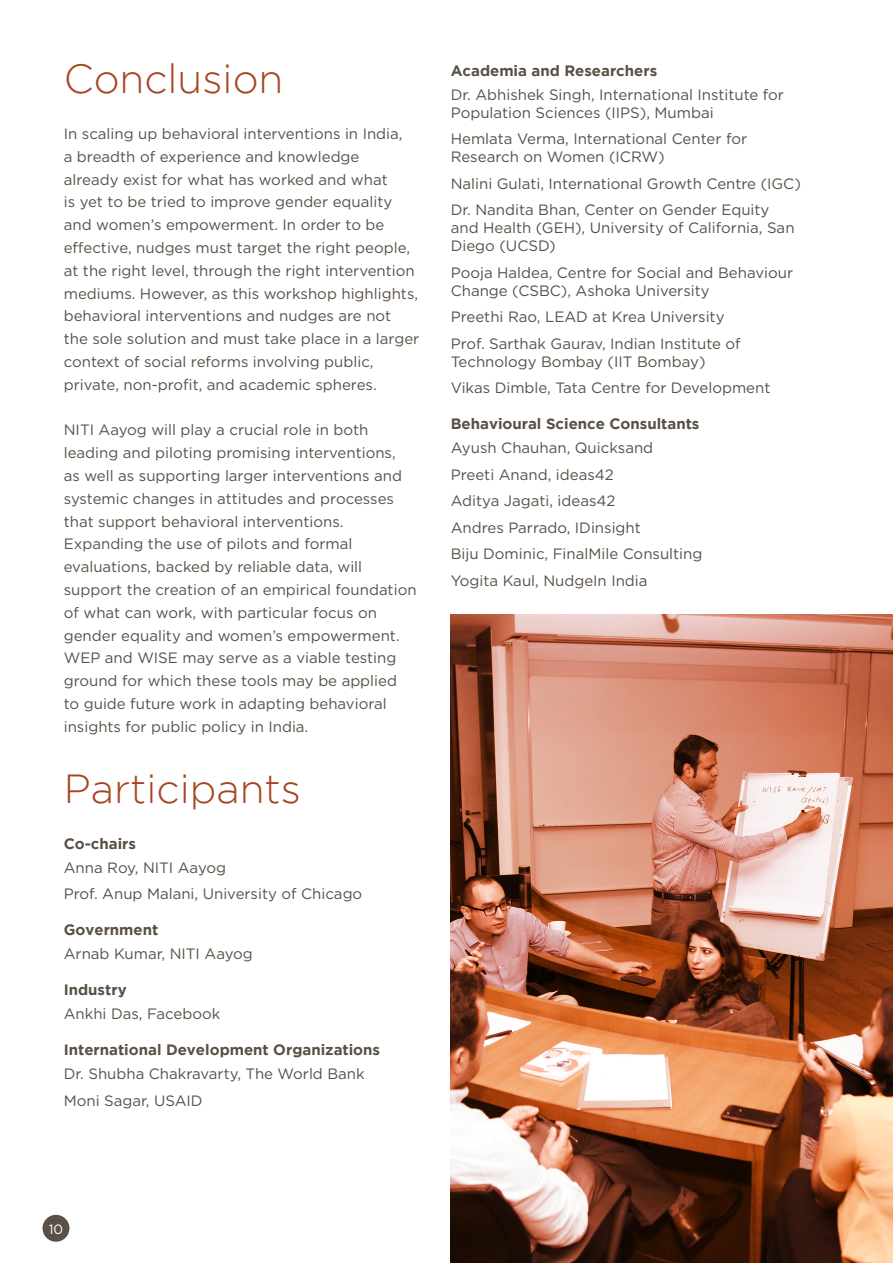
<style>
.page{position:relative;width:893px;height:1263px;background:#fff}
.page>*{position:absolute;margin:0;border:0;box-sizing:border-box;transform-origin:0 0}
.t1{font:300 40.5px "Gotham";color:#a64521}
.t2{font:15px/22.8px "Gotham";color:#595047}
.t3{font:700 15px "Gotham";color:#595047}
.t4{font:13.5px "Gotham";color:#fff}
</style>
<div class="page">
<div style="left:43px;top:1215px;width:26px;height:27px;background:#595047;border-radius:50%"></div>
<svg style="left:451px;top:614px;width:442px;height:649px;background:#b4785f"></svg>
<p class="t1" style="left:64px;top:57px;width:221px">Conclusion</p>
<p class="t2" style="left:64px;top:122px;width:357px">In scaling up behavioral interventions in India,<br>a breadth of experience and knowledge<br>already exist for what has worked and what<br>is yet to be tried to improve gender equality and women’s empowerment. In order to be effective, nudges must target the right people, at the right level, through the right intervention mediums. However, as this workshop highlights, behavioral interventions and nudges are not<br>the sole solution and must take place in a larger context of social reforms involving public, private, non-profit, and academic spheres.</p>
<p class="t2" style="left:64px;top:418px;width:354px">NITI Aayog will play a crucial role in both leading and piloting promising interventions,<br>as well as supporting larger interventions and systemic changes in attitudes and processes that support behavioral interventions.<br>Expanding the use of pilots and formal evaluations, backed by reliable data, will support the creation of an empirical foundation of what can work, with particular focus on gender equality and women’s empowerment.<br>WEP and WISE may serve as a viable testing ground for which these tools may be applied<br>to guide future work in adapting behavioral insights for public policy in India.</p>
<p class="t1" style="left:64px;top:767px;width:239px">Participants</p>
<p class="t3" style="left:64px;top:835px;width:74px">Co-chairs</p>
<p class="t2" style="left:64px;top:856px;width:164px">Anna Roy, NITI Aayog</p>
<p class="t2" style="left:64px;top:882px;width:300px">Prof. Anup Malani, University of Chicago</p>
<p class="t3" style="left:64px;top:921px;width:96px">Government</p>
<p class="t2" style="left:64px;top:942px;width:190px">Arnab Kumar, NITI Aayog</p>
<p class="t3" style="left:64px;top:981px;width:64px">Industry</p>
<p class="t2" style="left:64px;top:1002px;width:158px">Ankhi Das, Facebook</p>
<p class="t3" style="left:64px;top:1041px;width:318px">International Development Organizations</p>
<p class="t2" style="left:64px;top:1062px;width:302px">Dr. Shubha Chakravarty, The World Bank</p>
<p class="t2" style="left:64px;top:1089px;width:140px">Moni Sagar, USAID</p>
<p class="t3" style="left:451px;top:62px;width:208px">Academia and Researchers</p>
<p class="t2" style="left:451px;top:85px;width:335px;line-height:18px">Dr. Abhishek Singh, International Institute for<br>Population Sciences (IIPS), Mumbai</p>
<p class="t2" style="left:451px;top:130px;width:298px;line-height:18px">Hemlata Verma, International Center for<br>Research on Women (ICRW)</p>
<p class="t2" style="left:451px;top:172px;width:352px">Nalini Gulati, International Growth Centre (IGC)</p>
<p class="t2" style="left:451px;top:201px;width:345px;line-height:18px">Dr. Nandita Bhan, Center on Gender Equity and Health (GEH), University of California, San<br>Diego (UCSD)</p>
<p class="t2" style="left:451px;top:263px;width:344px;line-height:18px">Pooja Haldea, Centre for Social and Behaviour<br>Change (CSBC), Ashoka University</p>
<p class="t2" style="left:451px;top:305px;width:275px">Preethi Rao, LEAD at Krea University</p>
<p class="t2" style="left:451px;top:334px;width:292px;line-height:18px">Prof. Sarthak Gaurav, Indian Institute of<br>Technology Bombay (IIT Bombay)</p>
<p class="t2" style="left:451px;top:376px;width:321px">Vikas Dimble, Tata Centre for Development</p>
<p class="t3" style="left:451px;top:415px;width:250px">Behavioural Science Consultants</p>
<p class="t2" style="left:451px;top:436px;width:204px">Ayush Chauhan, Quicksand</p>
<p class="t2" style="left:451px;top:463px;width:165px">Preeti Anand, ideas42</p>
<p class="t2" style="left:451px;top:489px;width:166px">Aditya Jagati, ideas42</p>
<p class="t2" style="left:451px;top:516px;width:192px">Andres Parrado, IDinsight</p>
<p class="t2" style="left:451px;top:542px;width:253px">Biju Dominic, FinalMile Consulting</p>
<p class="t2" style="left:451px;top:569px;width:198px">Yogita Kaul, NudgeIn India</p>
<p class="t4" style="left:49px;top:1220px;width:16px">10</p>
</div>
